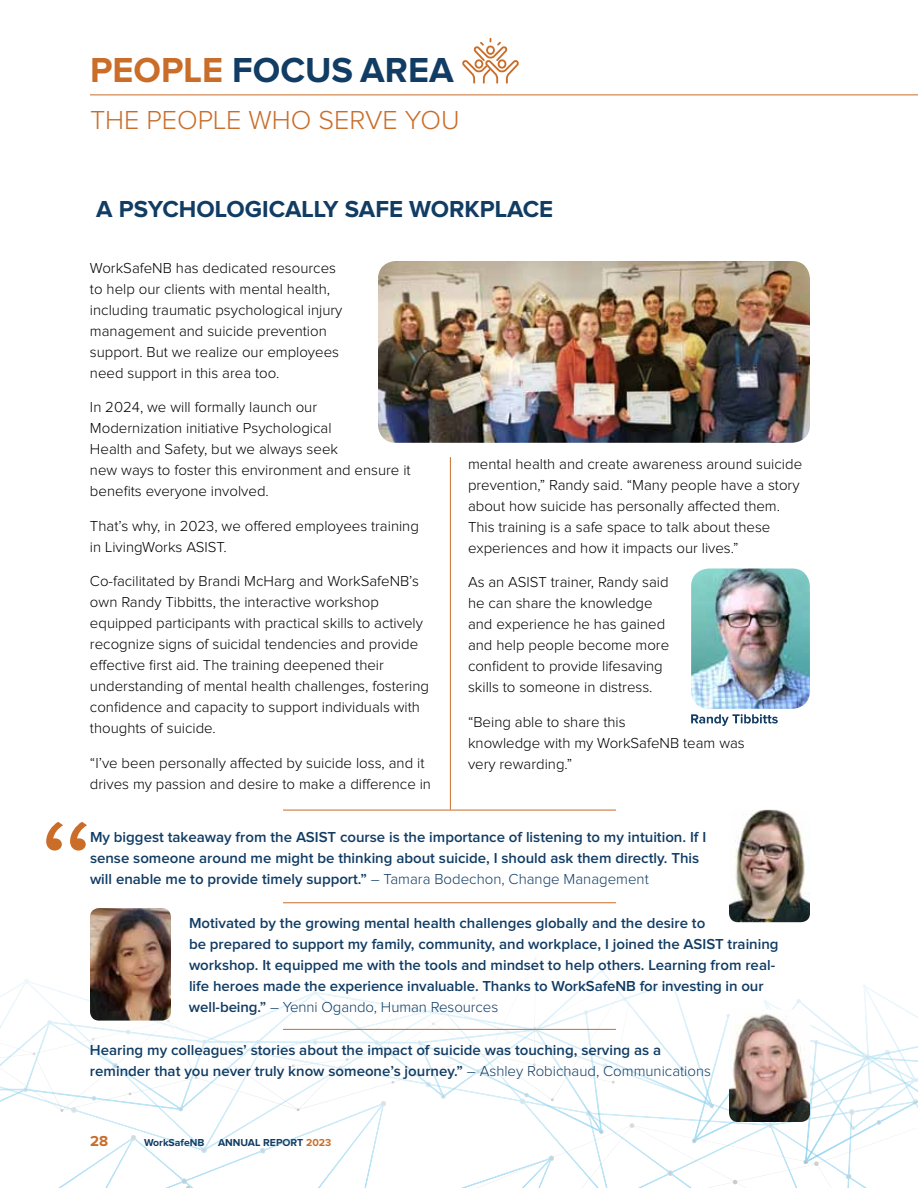
<style>
.page{position:relative;width:918px;height:1188px;background:#fff}
.page>*{position:absolute;margin:0;border:0;box-sizing:border-box;transform-origin:0 0}
.t1{font:700 36px "Proxima Nova";color:#113c64}
.t2{font:300 27px "Proxima Nova";color:#c96d29}
.t3{font:700 24px "Proxima Nova";color:#113c64}
.t4{font:300 15px/21px "Proxima Nova";color:#000}
.t5{font:600 15px/21px "Proxima Nova";color:#113c64}
.t6{font:700 15px "Proxima Nova";color:#c96d29}
.t7{font:700 10.5px "Proxima Nova";color:#113c64}
.s1{color:#c96d29}
.s2{font-weight:300}
</style>
<div class="page">
<svg style="left:0;top:979px;width:66px;height:209px"></svg>
<svg style="left:66px;top:922px;width:801px;height:266px"></svg>
<svg style="left:733px;top:1180px;width:4px;height:4px"></svg>
<svg style="left:182px;top:1178px;width:9px;height:10px"></svg>
<svg style="left:692px;top:985px;width:226px;height:183px"></svg>
<svg style="left:630px;top:1123px;width:4px;height:5px"></svg>
<hr style="left:90px;top:94px;width:828px;height:1px;background:#c96d29">
<img style="left:378px;top:261px;width:432px;height:182px">
<hr style="left:450px;top:457px;width:1px;height:353px;background:#c96d29">
<img style="left:691px;top:568px;width:119px;height:141px">
<svg style="left:46px;top:822px;width:41px;height:29px"></svg>
<hr style="left:283px;top:810px;width:333px;height:1px;background:#c96d29">
<hr style="left:283px;top:902px;width:333px;height:1px;background:#c96d29">
<hr style="left:283px;top:1029px;width:333px;height:1px;background:#c96d29">
<svg style="left:462px;top:39px;width:57px;height:45px"></svg>
<svg style="left:691px;top:714px;width:87px;height:12px"></svg>
<img style="left:90px;top:908px;width:81px;height:113px">
<img style="left:729px;top:1010px;width:81px;height:112px">
<img style="left:729px;top:810px;width:81px;height:112px">
<h1 class="t1" style="left:90px;top:50px;width:365px"><span class="s1">PEOPLE</span> FOCUS AREA</h1>
<h2 class="t2" style="left:90px;top:105px;width:371px">THE PEOPLE WHO SERVE YOU</h2>
<h3 class="t3" style="left:96px;top:195px;width:459px">A PSYCHOLOGICALLY SAFE WORKPLACE</h3>
<p class="t4" style="left:90px;top:258px;width:254px">WorkSafeNB has dedicated resources to help our clients with mental health, including traumatic psychological injury management and suicide prevention support. But we realize our employees need support in this area too.</p>
<p class="t4" style="left:90px;top:397px;width:322px">In 2024, we will formally launch our Modernization initiative Psychological<br>Health and Safety, but we always seek<br>new ways to foster this environment and ensure it benefits everyone involved.</p>
<p class="t4" style="left:90px;top:516px;width:330px">That’s why, in 2023, we offered employees training in LivingWorks ASIST.</p>
<p class="t4" style="left:90px;top:571px;width:341px">Co-facilitated by Brandi McHarg and WorkSafeNB’s own Randy Tibbitts, the interactive workshop equipped participants with practical skills to actively recognize signs of suicidal tendencies and provide effective first aid. The training deepened their understanding of mental health challenges, fostering confidence and capacity to support individuals with thoughts of suicide.</p>
<p class="t4" style="left:90px;top:753px;width:343px">“I’ve been personally affected by suicide loss, and it drives my passion and desire to make a difference in</p>
<p class="t4" style="left:468px;top:454px;width:336px">mental health and create awareness around suicide prevention,” Randy said. “Many people have a story about how suicide has personally affected them.<br>This training is a safe space to talk about these experiences and how it impacts our lives.”</p>
<p class="t4" style="left:468px;top:572px;width:203px">As an ASIST trainer, Randy said he can share the knowledge and experience he has gained and help people become more confident to provide lifesaving skills to someone in distress.</p>
<p class="t4" style="left:468px;top:712px;width:278px">“Being able to share this<br>knowledge with my WorkSafeNB team was very rewarding.”</p>
<p class="t5" style="left:90px;top:827px;width:618px">My biggest takeaway from the ASIST course is the importance of listening to my intuition. If I sense someone around me might be thinking about suicide, I should ask them directly. This will enable me to provide timely support.” <span class="s2">– Tamara Bodechon, Change Management</span></p>
<p class="t5" style="left:189px;top:913px;width:591px">Motivated by the growing mental health challenges globally and the desire to<br>be prepared to support my family, community, and workplace, I joined the ASIST training workshop. It equipped me with the tools and mindset to help others. Learning from real&shy;life heroes made the experience invaluable. Thanks to WorkSafeNB for investing in our well-being.” <span class="s2">– Yenni Ogando, Human Resources</span></p>
<p class="t5" style="left:90px;top:1040px;width:623px">Hearing my colleagues’ stories about the impact of suicide was touching, serving as a reminder that you never truly know someone’s journey.” <span class="s2">– Ashley Robichaud, Communications</span></p>
<p class="t6" style="left:90px;top:1132px;width:20px">28</p>
<p class="t7" style="left:144px;top:1136px;width:62px">WorkSafeNB</p>
<p class="t7" style="left:218px;top:1136px;width:115px">ANNUAL REPORT <span class="s1">2023</span></p>
</div>
